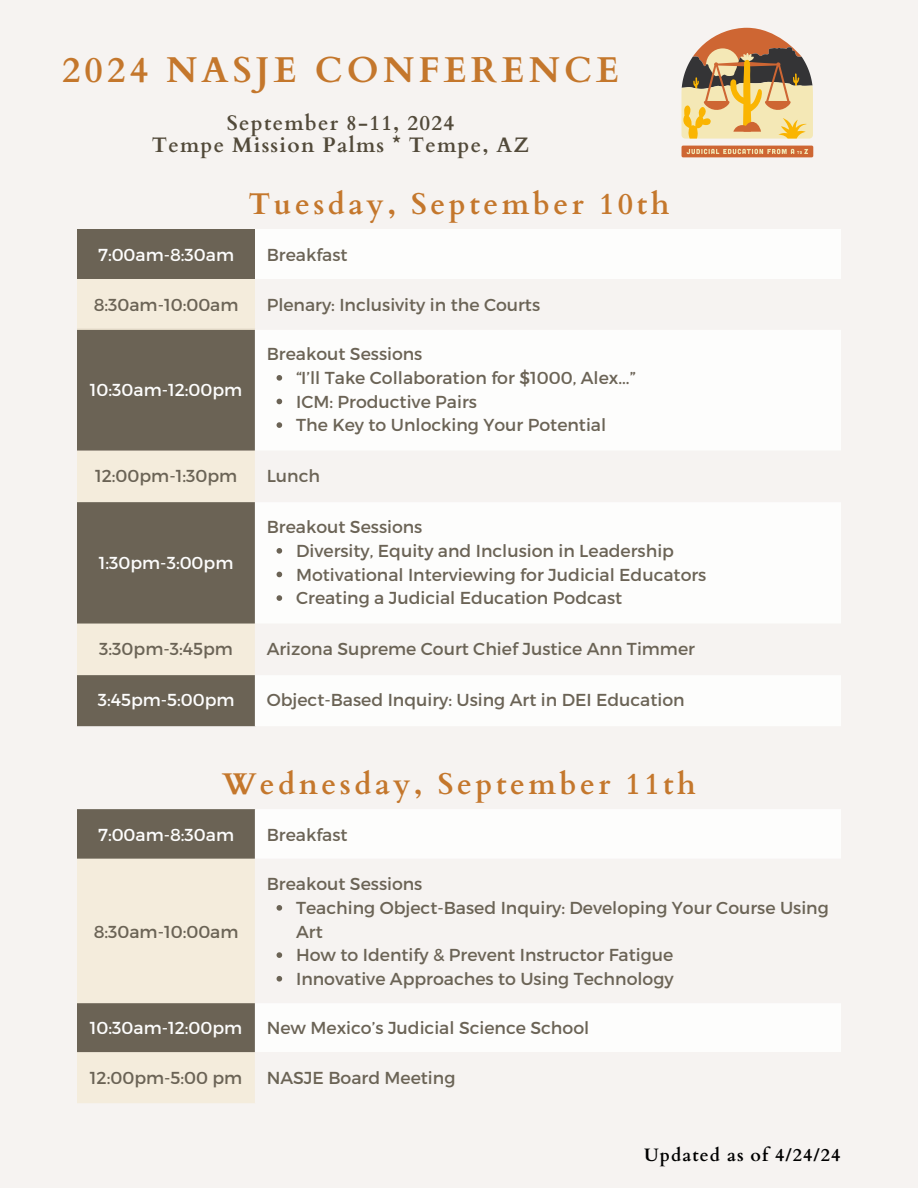
<style>
.page{position:relative;width:918px;height:1188px;background:#f6f3f1}
.page>*{position:absolute;margin:0;border:0;box-sizing:border-box;transform-origin:0 0}
.t1{font:700 36px "Cardo";letter-spacing:.115em;color:#c4772c}
.t2{font:700 30px "Cardo";letter-spacing:.115em;color:#c4772c}
.t3{font:700 21px/21.3px "Cardo";letter-spacing:.06em;color:#524a3a;text-align:center}
.t4{font:700 18px "Cardo";letter-spacing:.06em;color:#000}
.t5{font:17.25px/23.7px "Montserrat";color:#524a3a}
.t6{font:17.25px "Montserrat";color:#fff}
</style>
<div class="page">
<svg style="left:681px;top:28px;width:132px;height:111px;background:#cbab7d"></svg>
<div style="left:682px;top:146px;width:131px;height:11px;background:#ce6633;border-radius:2px"></div>
<svg style="left:687px;top:149px;width:121px;height:5px"></svg>
<div style="left:77px;top:329px;width:178px;height:397px;background:#6b6355"></div>
<div style="left:255px;top:330px;width:586px;height:396px;background:#fdfdfc"></div>
<svg style="left:77px;top:451px;width:178px;height:224px;background:#a9a192"></svg>
<svg style="left:255px;top:451px;width:586px;height:224px;fill:#fdfdfc"></svg>
<svg style="left:277px;top:375px;width:5px;height:6px"></svg>
<svg style="left:277px;top:399px;width:5px;height:5px"></svg>
<svg style="left:277px;top:422px;width:5px;height:6px"></svg>
<svg style="left:277px;top:548px;width:5px;height:6px"></svg>
<svg style="left:277px;top:572px;width:5px;height:5px"></svg>
<svg style="left:277px;top:595px;width:5px;height:6px"></svg>
<div style="left:255px;top:810px;width:586px;height:48px;background:#fdfdfc"></div>
<svg style="left:77px;top:809px;width:178px;height:294px;background:#c6beae"></svg>
<svg style="left:255px;top:906px;width:586px;height:146px"></svg>
<svg style="left:277px;top:905px;width:5px;height:6px"></svg>
<svg style="left:277px;top:952px;width:5px;height:6px"></svg>
<svg style="left:277px;top:976px;width:5px;height:6px"></svg>
<div style="left:77px;top:230px;width:178px;height:50px;background:#6b6355"></div>
<div style="left:255px;top:230px;width:586px;height:50px;background:#fff"></div>
<div style="left:77px;top:279px;width:178px;height:50px;background:#f4ebd9"></div>
<div style="left:255px;top:279px;width:586px;height:50px;background:#f6f3f1"></div>
<h2 class="t1" style="left:62px;top:46px;width:559px">2024 NASJE CONFERENCE</h2>
<p class="t3" style="left:152px;top:113px;width:379px">September 8-11, 2024<br>Tempe Mission Palms * Tempe, AZ</p>
<h3 class="t2" style="left:249px;top:184px;width:422px">Tuesday, September 10th</h3>
<p class="t6" style="left:98px;top:244px;width:137px">7:00am-8:30am</p>
<p class="t5" style="left:267px;top:243px;width:82px">Breakfast</p>
<p class="t5" style="left:94px;top:292px;width:146px">8:30am-10:00am</p>
<p class="t5" style="left:267px;top:292px;width:275px">Plenary: Inclusivity in the Courts</p>
<p class="t6" style="left:90px;top:379px;width:154px">10:30am-12:00pm</p>
<p class="t5" style="left:296px;top:342px;width:341px;text-indent:-29px">Breakout Sessions<br>“I’ll Take Collaboration for $1000, Alex...”<br>ICM: Productive Pairs<br>The Key to Unlocking Your Potential</p>
<p class="t5" style="left:95px;top:463px;width:144px">12:00pm-1:30pm</p>
<p class="t5" style="left:267px;top:463px;width:55px">Lunch</p>
<p class="t6" style="left:99px;top:552px;width:136px">1:30pm-3:00pm</p>
<p class="t5" style="left:296px;top:515px;width:412px;text-indent:-29px">Breakout Sessions<br>Diversity, Equity and Inclusion in Leadership Motivational Interviewing for Judicial Educators Creating a Judicial Education Podcast</p>
<p class="t5" style="left:99px;top:636px;width:135px">3:30pm-3:45pm</p>
<p class="t5" style="left:267px;top:636px;width:430px">Arizona Supreme Court Chief Justice Ann Timmer</p>
<p class="t6" style="left:98px;top:689px;width:138px">3:45pm-5:00pm</p>
<p class="t5" style="left:267px;top:688px;width:419px">Object-Based Inquiry: Using Art in DEI Education</p>
<h1 class="t2" style="left:222px;top:764px;width:475px">Wednesday, September 11th</h1>
<p class="t6" style="left:98px;top:824px;width:137px">7:00am-8:30am</p>
<p class="t5" style="left:267px;top:822px;width:82px">Breakfast</p>
<p class="t5" style="left:94px;top:919px;width:146px">8:30am-10:00am</p>
<p class="t5" style="left:296px;top:872px;width:534px;text-indent:-29px">Breakout Sessions<br>Teaching Object-Based Inquiry: Developing Your Course Using Art<br>How to Identify &amp; Prevent Instructor Fatigue<br>Innovative Approaches to Using Technology</p>
<p class="t6" style="left:90px;top:1017px;width:154px">10:30am-12:00pm</p>
<p class="t5" style="left:267px;top:1016px;width:324px">New Mexico’s Judicial Science School</p>
<p class="t5" style="left:90px;top:1065px;width:154px">12:00pm-5:00 pm</p>
<p class="t5" style="left:267px;top:1065px;width:190px">NASJE Board Meeting</p>
<p class="t4" style="left:644px;top:1143px;width:198px">Updated as of 4/24/24</p>
</div>
